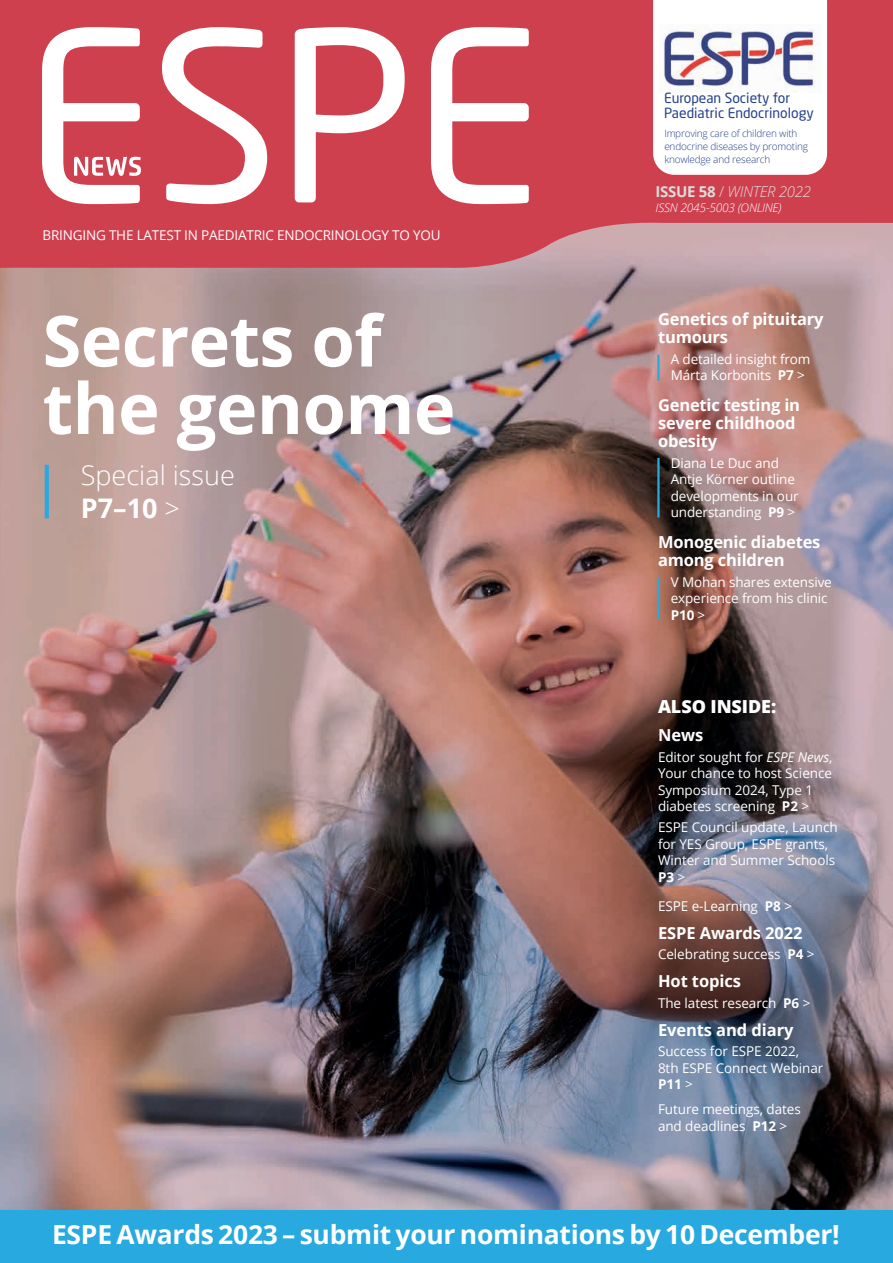
<style>
.page{position:relative;width:893px;height:1263px;background:#fff}
.page>*{position:absolute;margin:0;border:0;box-sizing:border-box;transform-origin:0 0}
.t1{font:233.7px "Neo Sans W1 G";color:#fff}
.t2{font:700 70.5px/67.5px "Open Sans";letter-spacing:-.01em;color:#fff}
.t3{font:300 27px/33px "Open Sans";color:#fff}
.t4{font:700 26.25px "Open Sans";letter-spacing:-.01em;color:#fff}
.t5{font:800 18px "Open Sans";letter-spacing:-.005em;color:#fff}
.t6{font:700 16.5px/18px "Open Sans";letter-spacing:-.01em;color:#fff}
.t7{font:italic 300 15px "Open Sans";letter-spacing:-.02em;color:#dbdddb}
.t8{font:13.8px/15.8px "Neo Sans W1 G";color:#24418a}
.t9{font:13.5px/16.5px "Open Sans";letter-spacing:-.005em;color:#fff}
.t10{font:italic 300 12px "Open Sans";letter-spacing:-.02em;color:#fff}
.t11{font:300 10.05px/12.9px "Open Sans";letter-spacing:-.02em;color:#24418a}
.s1{font-weight:700}
.s2{font-weight:700;font-style:normal}
.s3{font-style:normal}
.s4{font-style:italic}
</style>
<div class="page">
<img style="left:456px;top:271px;width:437px;height:939px">
<img style="left:0;top:271px;width:456px;height:939px">
<svg style="left:45px;top:465px;width:4px;height:53px"></svg>
<hr style="left:657px;top:355px;width:3px;height:26px;background:#28a9e0">
<hr style="left:657px;top:578px;width:3px;height:42px;background:#28a9e0">
<hr style="left:657px;top:458px;width:3px;height:59px;background:#28a9e0">
<div style="left:0;top:1210px;width:893px;height:53px;background:#28a9e0"></div>
<svg style="left:0;top:0;width:893px;height:271px;background:#ce4957"></svg>
<svg style="left:653px;top:0;width:174px;height:175px"></svg>
<img style="left:660px;top:25px;width:161px;height:68px">
<svg style="left:74px;top:157px;width:67px;height:19px"></svg>
<h1 class="t1" style="left:24px;top:-27px;width:519px">ESPE</h1>
<p class="t9" style="left:43px;top:226px;width:400px">BRINGING THE LATEST IN PAEDIATRIC ENDOCRINOLOGY TO YOU</p>
<h2 class="t2" style="left:43px;top:305px;width:414px">Secrets of the genome</h2>
<h3 class="t3" style="left:81px;top:458px;width:155px">Special issue<br><span class="s1">P7–10</span> &gt;</h3>
<p class="t8" style="left:664px;top:89px;width:151px">European Society for<br>Paediatric Endocrinology</p>
<p class="t11" style="left:664px;top:126px;width:145px">Improving care of children with endocrine diseases by promoting knowledge and research</p>
<p class="t7" style="left:656px;top:181px;width:157px"><span class="s2">ISSUE 58</span> <span class="s3">/</span> WINTER 2022</p>
<p class="t10" style="left:656px;top:199px;width:128px">ISSN 2045-5003 (ONLINE)</p>
<p class="t6" style="left:658px;top:310px;width:167px">Genetics of pituitary tumours</p>
<p class="t9" style="left:671px;top:350px;width:141px">A detailed insight from<br>Márta Korbonits <span class="s1">P7</span> &gt;</p>
<p class="t6" style="left:658px;top:396px;width:144px">Genetic testing in severe childhood obesity</p>
<p class="t9" style="left:671px;top:454px;width:129px">Diana Le Duc and<br>Antje Körner outline developments in our understanding <span class="s1">P9</span> &gt;</p>
<p class="t6" style="left:658px;top:533px;width:164px">Monogenic diabetes among children</p>
<p class="t9" style="left:671px;top:573px;width:163px">V Mohan shares extensive experience from his clinic<br><span class="s1">P10</span> &gt;</p>
<h3 class="t5" style="left:658px;top:693px;width:120px">ALSO INSIDE:</h3>
<p class="t6" style="left:658px;top:726px;width:47px">News</p>
<p class="t9" style="left:658px;top:748px;width:176px">Editor sought for <span class="s4">ESPE News</span>,<br>Your chance to host Science<br>Symposium 2024, Type 1 diabetes screening <span class="s1">P2</span> &gt;</p>
<p class="t9" style="left:658px;top:819px;width:181px">ESPE Council update, Launch for YES Group, ESPE grants,<br>Winter and Summer Schools<br><span class="s1">P3</span> &gt;</p>
<p class="t9" style="left:658px;top:897px;width:136px">ESPE e-Learning <span class="s1">P8</span> &gt;</p>
<p class="t6" style="left:658px;top:923px;width:146px">ESPE Awards 2022</p>
<p class="t9" style="left:658px;top:946px;width:158px">Celebrating success <span class="s1">P4</span> &gt;</p>
<p class="t6" style="left:658px;top:972px;width:85px">Hot topics</p>
<p class="t9" style="left:658px;top:994px;width:154px">The latest research <span class="s1">P6</span> &gt;</p>
<p class="t6" style="left:658px;top:1020px;width:137px">Events and diary</p>
<p class="t9" style="left:658px;top:1043px;width:167px">Success for ESPE 2022,<br>8th ESPE Connect Webinar<br><span class="s1">P11</span> &gt;</p>
<p class="t9" style="left:658px;top:1101px;width:144px">Future meetings, dates and deadlines <span class="s1">P12</span> &gt;</p>
<h3 class="t4" style="left:52px;top:1216px;width:789px">ESPE Awards 2023 – submit your nominations by 10 December!</h3>
</div>
